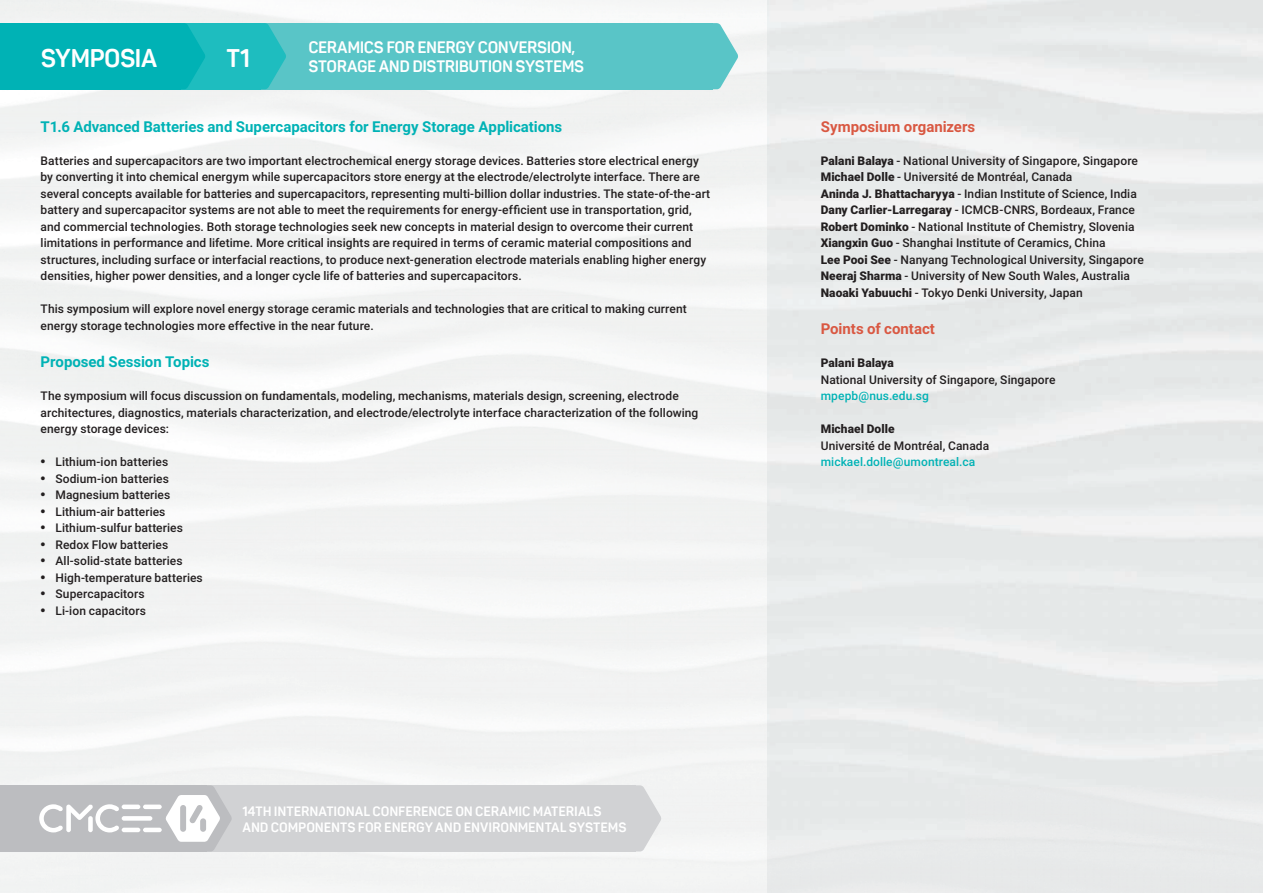
<style>
.page{position:relative;width:1263px;height:893px;background:#fff}
.page>*{position:absolute;margin:0;border:0;box-sizing:border-box;transform-origin:0 0}
.t1{font:700 25.5px "Panton Narrow";letter-spacing:-.025em;color:#fff}
.t2{font:700 16.5px/19.5px "Panton Narrow";letter-spacing:-.03em;color:#fff}
.t3{font:700 15px "Roboto";color:#00b2b5}
.t4{font:700 15px "Roboto";color:#d95842}
.t5{font:700 13.5px/16.2px "Panton Narrow";letter-spacing:-.01em;color:#fff}
.t6{font:500 12px/16.5px "Roboto";letter-spacing:.005em;color:#231f20}
.t7{font:500 12px "Roboto";letter-spacing:.01em;color:#00b2b5}
.t8{font:900 12px "Roboto";letter-spacing:.005em;color:#231f20}
.s1{font-family:"Myriad Pro";font-weight:400;font-size:18px}
.s2{font-weight:900}
</style>
<div class="page">
<img style="left:0;top:52px;width:767px;height:841px">
<div style="left:0;top:23px;width:713px;height:66px;background:#59c5c7"></div>
<svg style="left:713px;top:23px;width:26px;height:66px"></svg>
<div style="left:0;top:23px;width:180px;height:66px;background:#00b2b5"></div>
<svg style="left:180px;top:23px;width:106px;height:66px;background:#1ebbbe"></svg>
<div style="left:111px;top:785px;width:525px;height:66px;background:#d1d2d4"></div>
<svg style="left:636px;top:785px;width:26px;height:66px"></svg>
<div style="left:0;top:785px;width:207px;height:66px;background:#bcbdc0"></div>
<svg style="left:39px;top:785px;width:193px;height:66px"></svg>
<h1 class="t1" style="left:41px;top:42px;width:118px">SYMPOSIA</h1>
<h1 class="t1" style="left:227px;top:42px;width:25px">T1</h1>
<h2 class="t2" style="left:308px;top:37px;width:277px">CERAMICS FOR ENERGY CONVERSION,<br>STORAGE AND DISTRIBUTION SYSTEMS</h2>
<p class="t3" style="left:41px;top:116px;width:523px">T1.6 Advanced Batteries and Supercapacitors for Energy Storage Applications</p>
<p class="t6" style="left:41px;top:152px;width:671px">Batteries and supercapacitors are two important electrochemical energy storage devices. Batteries store electrical energy by converting it into chemical energym while supercapacitors store energy at the electrode/electrolyte interface. There are several concepts available for batteries and supercapacitors, representing multi-billion dollar industries. The state-of-the-art battery and supercapacitor systems are not able to meet the requirements for energy-efficient use in transportation, grid, and commercial technologies. Both storage technologies seek new concepts in material design to overcome their current limitations in performance and lifetime. More critical insights are required in terms of ceramic material compositions and structures, including surface or interfacial reactions, to produce next-generation electrode materials enabling higher energy densities, higher power densities, and a longer cycle life of batteries and supercapacitors.</p>
<p class="t6" style="left:41px;top:300px;width:648px">This symposium will explore novel energy storage ceramic materials and technologies that are critical to making current energy storage technologies more effective in the near future.</p>
<p class="t3" style="left:41px;top:351px;width:170px">Proposed Session Topics</p>
<p class="t6" style="left:41px;top:387px;width:659px">The symposium will focus discussion on fundamentals, modeling, mechanisms, materials design, screening, electrode architectures, diagnostics, materials characterization, and electrode/electrolyte interface characterization of the following energy storage devices:</p>
<p class="t6" style="left:41px;top:453px;width:129px"><span class="s1">•</span> Lithium-ion batteries</p>
<p class="t6" style="left:41px;top:470px;width:130px"><span class="s1">•</span> Sodium-ion batteries</p>
<p class="t6" style="left:41px;top:486px;width:131px"><span class="s1">•</span> Magnesium batteries</p>
<p class="t6" style="left:41px;top:503px;width:126px"><span class="s1">•</span> Lithium-air batteries</p>
<p class="t6" style="left:41px;top:519px;width:144px"><span class="s1">•</span> Lithium-sulfur batteries</p>
<p class="t6" style="left:41px;top:536px;width:129px"><span class="s1">•</span> Redox Flow batteries</p>
<p class="t6" style="left:41px;top:552px;width:144px"><span class="s1">•</span> All-solid-state batteries</p>
<p class="t6" style="left:41px;top:569px;width:164px"><span class="s1">•</span> High-temperature batteries</p>
<p class="t6" style="left:41px;top:585px;width:106px"><span class="s1">•</span> Supercapacitors</p>
<p class="t6" style="left:41px;top:602px;width:107px"><span class="s1">•</span> Li-ion capacitors</p>
<p class="t5" style="left:242px;top:803px;width:386px">14TH INTERNATIONAL CONFERENCE ON CERAMIC MATERIALS<br>AND COMPONENTS FOR ENERGY AND ENVIRONMENTAL SYSTEMS</p>
<p class="t4" style="left:821px;top:116px;width:156px">Symposium organizers</p>
<p class="t6" style="left:821px;top:152px;width:325px"><span class="s2">Palani Balaya</span> - National University of Singapore, Singapore <span class="s2">Michael Dolle</span> - Université de Montréal, Canada<br><span class="s2">Aninda J. Bhattacharyya</span> - Indian Institute of Science, India <span class="s2">Dany Carlier-Larregaray</span> - ICMCB-CNRS, Bordeaux, France <span class="s2">Robert Dominko</span> - National Institute of Chemistry, Slovenia <span class="s2">Xiangxin Guo</span> - Shanghai Institute of Ceramics, China<br><span class="s2">Lee Pooi See</span> - Nanyang Technological University, Singapore <span class="s2">Neeraj Sharma</span> - University of New South Wales, Australia <span class="s2">Naoaki Yabuuchi</span> - Tokyo Denki University, Japan</p>
<p class="t4" style="left:821px;top:318px;width:116px">Points of contact</p>
<p class="t8" style="left:821px;top:355px;width:75px">Palani Balaya</p>
<p class="t6" style="left:821px;top:371px;width:236px">National University of Singapore, Singapore</p>
<p class="t7" style="left:821px;top:388px;width:110px">mpepb@nus.edu.sg</p>
<p class="t8" style="left:821px;top:421px;width:75px">Michael Dolle</p>
<p class="t6" style="left:821px;top:437px;width:170px">Université de Montréal, Canada</p>
<p class="t7" style="left:821px;top:454px;width:156px">mickael.dolle@umontreal.ca</p>
</div>
